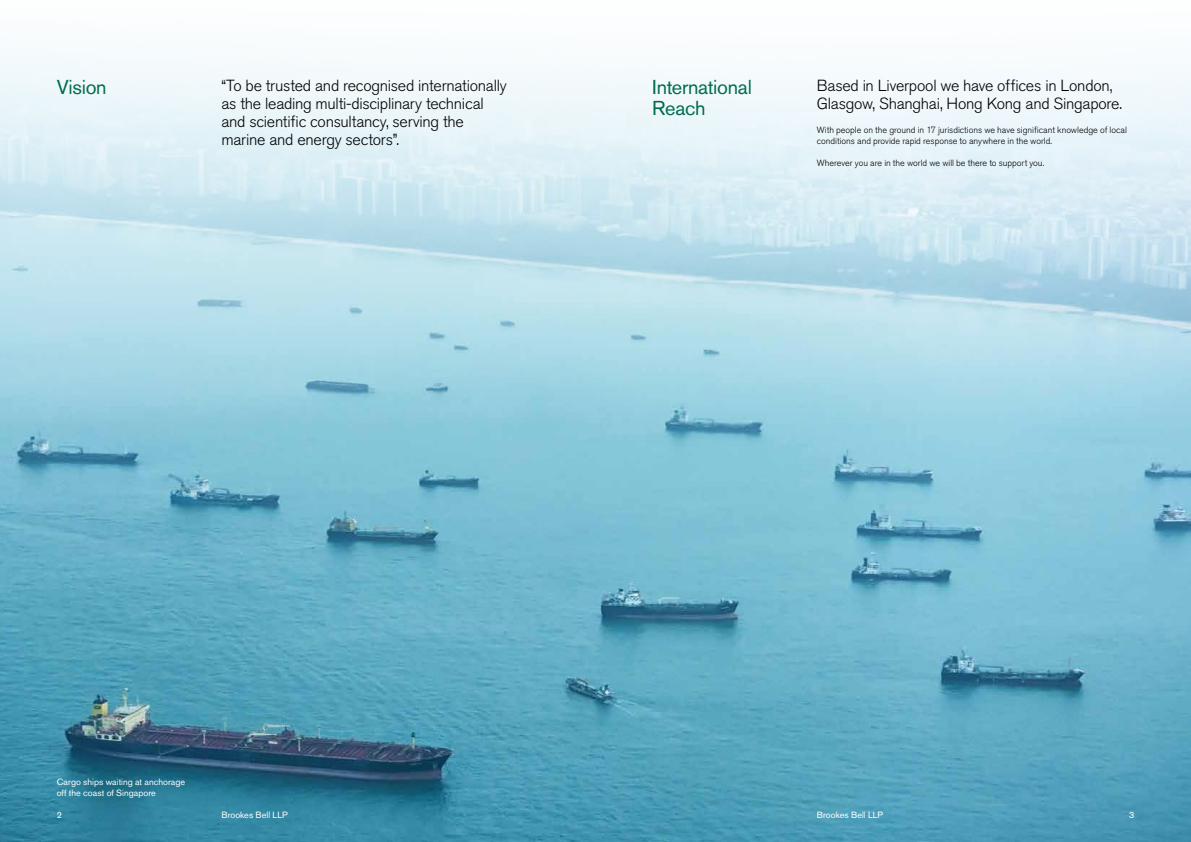
<style>
.page{position:relative;width:1191px;height:842px;background:#fff}
.page>*{position:absolute;margin:0;border:0;box-sizing:border-box;transform-origin:0 0}
.Intro_Text{font:20px/21px "Akzidenz Grotesk BE";letter-spacing:-.015em;color:#006c4f}
.Intro_Text-2{font:300 16px/18px "Akzidenz Grotesk BE";letter-spacing:-.015em;color:#000}
.Body_Copy{font:300 9px/11px "Akzidenz Grotesk BE";color:#000}
.Body_Copy-2{font:9px/11px "Akzidenz Grotesk BE";color:#fff}
</style>
<div class="page">
<img style="left:0;top:428px;width:1191px;height:414px">
<svg style="left:0;top:54px;width:1191px;height:374px;background:#c6e4ef"></svg>
<p class="Intro_Text" style="left:57px;top:77px;width:52px">Vision</p>
<p class="Intro_Text-2" style="left:221px;top:77px;width:287px">“To be trusted and recognised internationally as the leading multi-disciplinary technical and scientific consultancy, serving the marine and energy sectors”.</p>
<p class="Intro_Text" style="left:652px;top:77px;width:101px">International<br>Reach</p>
<p class="Intro_Text-2" style="left:817px;top:77px;width:307px">Based in Liverpool we have offices in London,<br>Glasgow, Shanghai, Hong Kong and Singapore.</p>
<p class="Body_Copy" style="left:817px;top:125px;width:312px">With people on the ground in 17 jurisdictions we have significant knowledge of local conditions and provide rapid response to anywhere in the world.</p>
<p class="Body_Copy" style="left:817px;top:158px;width:229px">Wherever you are in the world we will be there to support you.</p>
<p class="Body_Copy-2" style="left:57px;top:776px;width:130px">Cargo ships waiting at anchorage off the coast of Singapore</p>
<p class="Body_Copy-2" style="left:221px;top:809px;width:68px">Brookes Bell LLP</p>
<p class="Body_Copy-2" style="left:817px;top:809px;width:68px">Brookes Bell LLP</p>
<p class="Body_Copy-2" style="left:57px;top:809px;width:7px">2</p>
<p class="Body_Copy-2" style="left:1129px;top:809px;width:7px">3</p>
</div>
